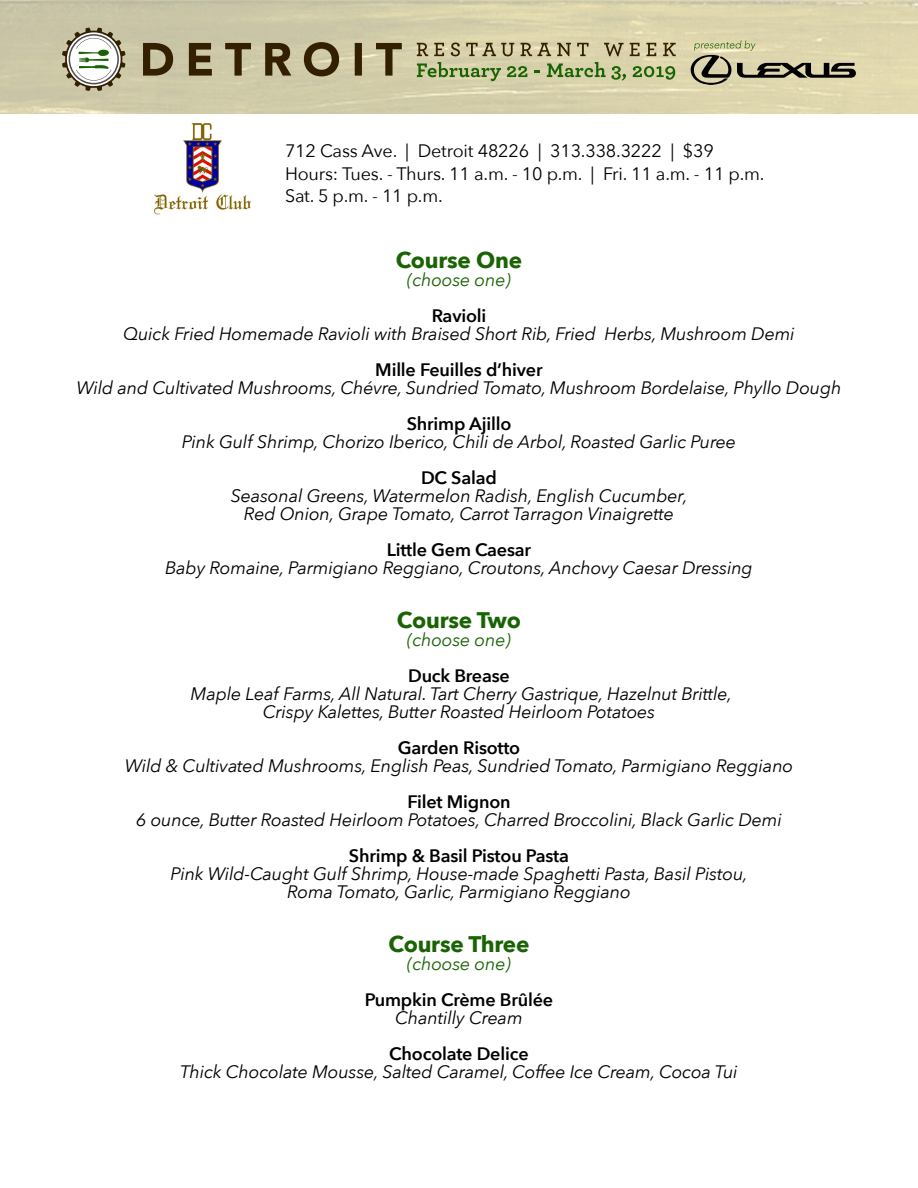
<style>
.page{position:relative;width:918px;height:1188px;background:#fff}
.page>*{position:absolute;margin:0;border:0;box-sizing:border-box;transform-origin:0 0}
.t1{font:700 22.5px "Avenir Next";letter-spacing:-.01em;color:#1a6304}
.t2{font:italic 18px/18px "Avenir Next";letter-spacing:-.01em;color:#000;text-align:center}
.t3{font:600 18px "Avenir Next";letter-spacing:-.01em;color:#000}
.t4{font:18px/22.5px "Avenir Next";letter-spacing:-.01em;color:#000}
.t5{font:italic 18px "Avenir Next";letter-spacing:-.01em;color:#1a6304}
</style>
<div class="page">
<img style="left:0;top:0;width:918px;height:114px">
<svg style="left:143px;top:42px;width:259px;height:34px;background:#958a69"></svg>
<svg style="left:62px;top:28px;width:63px;height:63px"></svg>
<svg style="left:417px;top:43px;width:259px;height:13px;background:#aea37e"></svg>
<svg style="left:417px;top:62px;width:84px;height:19px;background:#a4b37e"></svg>
<svg style="left:507px;top:66px;width:20px;height:11px"></svg>
<svg style="left:534px;top:70px;width:6px;height:2px"></svg>
<svg style="left:547px;top:62px;width:79px;height:19px;background:#a5b47e"></svg>
<svg style="left:633px;top:66px;width:42px;height:14px"></svg>
<svg style="left:691px;top:40px;width:165px;height:45px;background:#b2ac8b"></svg>
<img style="left:154px;top:123px;width:97px;height:92px">
<p class="t4" style="left:285px;top:139px;width:481px">712 Cass Ave. | Detroit 48226 | 313.338.3222 | $39<br>Hours: Tues. - Thurs. 11 a.m. - 10 p.m. | Fri. 11 a.m. - 11 p.m.<br>Sat. 5 p.m. - 11 p.m.</p>
<p class="t1" style="left:396px;top:241px;width:128px">Course One</p>
<p class="t5" style="left:407px;top:265px;width:105px">(choose one)</p>
<p class="t3" style="left:432px;top:300px;width:56px">Ravioli</p>
<p class="t2" style="left:123px;top:324px;width:673px">Quick Fried Homemade Ravioli with Braised Short Rib, Fried Herbs, Mushroom Demi</p>
<p class="t3" style="left:375px;top:354px;width:169px">Mille Feuilles d’hiver</p>
<p class="t2" style="left:76px;top:378px;width:767px">Wild and Cultivated Mushrooms, Chévre, Sundried Tomato, Mushroom Bordelaise, Phyllo Dough</p>
<p class="t3" style="left:407px;top:408px;width:106px">Shrimp Ajillo</p>
<p class="t2" style="left:182px;top:432px;width:556px">Pink Gulf Shrimp, Chorizo Iberico, Chili de Arbol, Roasted Garlic Puree</p>
<p class="t3" style="left:421px;top:462px;width:77px">DC Salad</p>
<p class="t2" style="left:231px;top:486px;width:458px">Seasonal Greens, Watermelon Radish, English Cucumber,<br>Red Onion, Grape Tomato, Carrot Tarragon Vinaigrette</p>
<p class="t3" style="left:387px;top:534px;width:146px">Little Gem Caesar</p>
<p class="t2" style="left:165px;top:558px;width:589px">Baby Romaine, Parmigiano Reggiano, Croutons, Anchovy Caesar Dressing</p>
<p class="t1" style="left:397px;top:601px;width:126px">Course Two</p>
<p class="t5" style="left:407px;top:625px;width:105px">(choose one)</p>
<p class="t3" style="left:408px;top:660px;width:103px">Duck Brease</p>
<p class="t2" style="left:191px;top:684px;width:543px">Maple Leaf Farms, All Natural. Tart Cherry Gastrique, Hazelnut Brittle,<br>Crispy Kalettes, Butter Roasted Heirloom Potatoes</p>
<p class="t3" style="left:398px;top:732px;width:124px">Garden Risotto</p>
<p class="t2" style="left:125px;top:756px;width:670px">Wild &amp; Cultivated Mushrooms, English Peas, Sundried Tomato, Parmigiano Reggiano</p>
<p class="t3" style="left:407px;top:786px;width:105px">Filet Mignon</p>
<p class="t2" style="left:136px;top:810px;width:647px">6 ounce, Butter Roasted Heirloom Potatoes, Charred Broccolini, Black Garlic Demi</p>
<p class="t3" style="left:349px;top:840px;width:222px">Shrimp &amp; Basil Pistou Pasta</p>
<p class="t2" style="left:171px;top:864px;width:579px">Pink Wild-Caught Gulf Shrimp, House-made Spaghetti Pasta, Basil Pistou,<br>Roma Tomato, Garlic, Parmigiano Reggiano</p>
<p class="t1" style="left:389px;top:925px;width:142px">Course Three</p>
<p class="t5" style="left:407px;top:949px;width:105px">(choose one)</p>
<p class="t3" style="left:365px;top:984px;width:190px">Pumpkin Crème Brûlée</p>
<p class="t2" style="left:395px;top:1008px;width:129px">Chantilly Cream</p>
<p class="t3" style="left:389px;top:1038px;width:141px">Chocolate Delice</p>
<p class="t2" style="left:180px;top:1062px;width:559px">Thick Chocolate Mousse, Salted Caramel, Coffee Ice Cream, Cocoa Tui</p>
</div>
